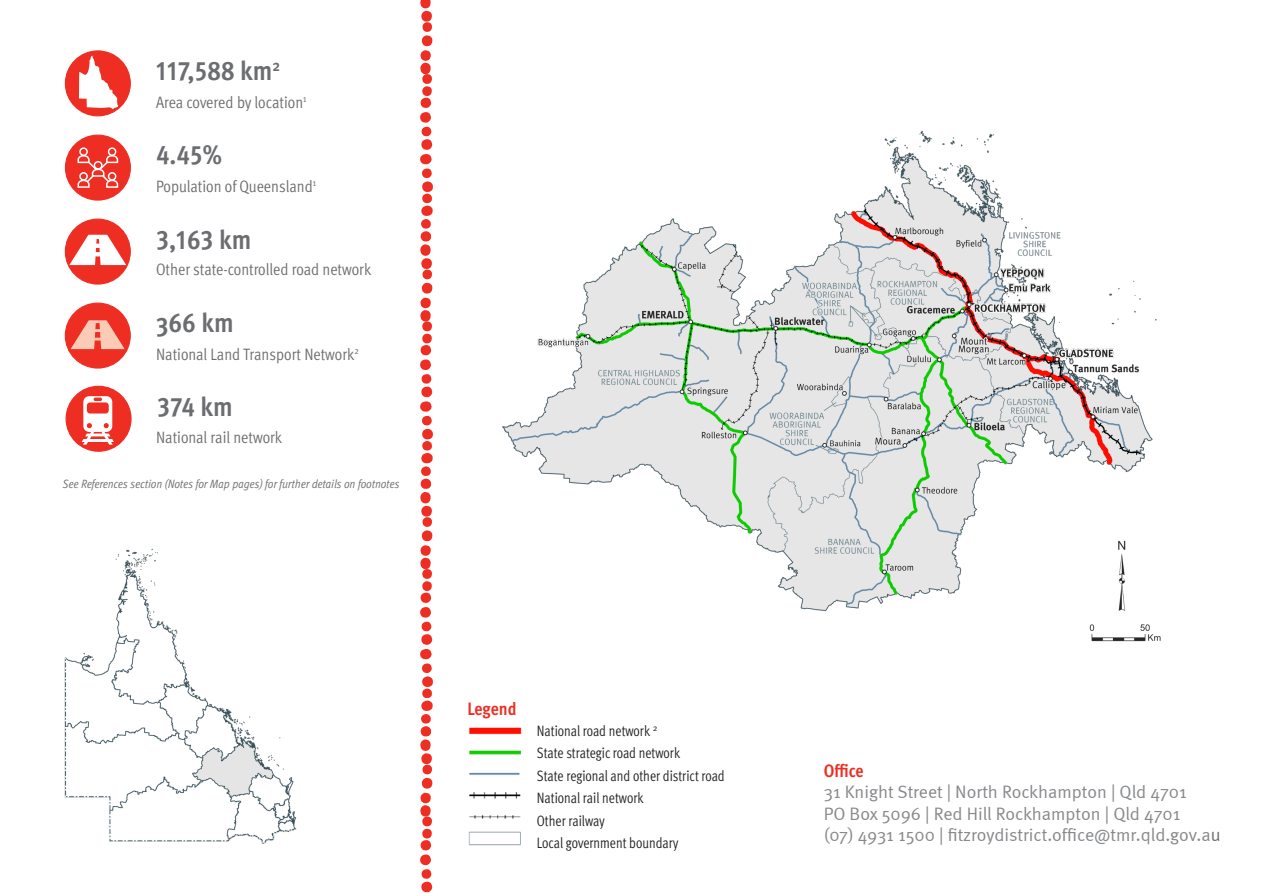
<style>
.page{position:relative;width:1263px;height:893px;background:#fff}
.page>*{position:absolute;margin:0;border:0;box-sizing:border-box;transform-origin:0 0}
.t1{font:700 condensed 27px "Meta Pro";color:#6c6d70}
.t2{font:18px/21.6px "Meta Normal";color:#87898c}
.t3{font:700 condensed 18px "Meta Pro";letter-spacing:-.005em;color:#ee2e22}
.t4{font:16.5px "Meta Pro Cond Norm";color:#6c6d70}
.t5{font:15px/22.5px "Meta Pro Cond Norm";color:#231f20;scale:.93 1}
.Header_and_footer{font:12px "Meta Pro Cond Norm Ita";color:#6c6d70}
.s1{color:#6c6d70}
</style>
<div class="page">
<svg style="left:420px;top:700px;width:13px;height:192px"></svg>
<div style="left:65px;top:51px;width:65px;height:65px;background:#ee2e22;border-radius:50%"></div>
<div style="left:65px;top:50px;width:66px;height:66px;border:1px solid #ee2e22;border-radius:50%"></div>
<svg style="left:79px;top:56px;width:39px;height:53px"></svg>
<div style="left:65px;top:135px;width:65px;height:65px;background:#ee2e22;border-radius:50%"></div>
<div style="left:65px;top:135px;width:66px;height:66px;border:1px solid #ee2e22;border-radius:50%"></div>
<div style="left:108px;top:147px;width:8px;height:9px;border:2px solid #fff;border-radius:50%"></div>
<div style="left:79px;top:147px;width:9px;height:9px;border:2px solid #fff;border-radius:50%"></div>
<svg style="left:77px;top:154px;width:42px;height:34px"></svg>
<div style="left:79px;top:172px;width:9px;height:9px;border:2px solid #fff;border-radius:50%"></div>
<div style="left:65px;top:219px;width:65px;height:65px;background:#ee2e22;border-radius:50%"></div>
<div style="left:65px;top:219px;width:66px;height:66px;border:1px solid #ee2e22;border-radius:50%"></div>
<svg style="left:69px;top:235px;width:57px;height:30px"></svg>
<div style="left:65px;top:303px;width:65px;height:65px;background:#ee2e22;border-radius:50%"></div>
<div style="left:65px;top:303px;width:66px;height:66px;border:1px solid #ee2e22;border-radius:50%"></div>
<svg style="left:67px;top:317px;width:62px;height:34px"></svg>
<div style="left:66px;top:386px;width:65px;height:65px;background:#ee2e22;border-radius:50%"></div>
<div style="left:66px;top:386px;width:66px;height:66px;border:1px solid #ee2e22;border-radius:50%"></div>
<svg style="left:82px;top:396px;width:32px;height:49px"></svg>
<img style="left:420px;top:0;width:741px;height:699px">
<div style="left:465px;top:693px;width:319px;height:164px;background:#fff"></div>
<img style="left:468px;top:727px;width:54px;height:119px">
<img style="left:64px;top:548px;width:233px;height:295px">
<h1 class="t1" style="left:156px;top:50px;width:126px">117,588 km<sup>2</sup></h1>
<p class="t4" style="left:156px;top:90px;width:152px">Area covered by location<sup>1</sup></p>
<h1 class="t1" style="left:156px;top:134px;width:67px">4.45%</h1>
<p class="t4" style="left:156px;top:174px;width:162px">Population of Queensland<sup>1</sup></p>
<h1 class="t1" style="left:156px;top:219px;width:97px">3,163 km</h1>
<p class="t4" style="left:156px;top:257px;width:217px">Other state-controlled road network</p>
<h1 class="t1" style="left:156px;top:302px;width:79px">366 km</h1>
<p class="t4" style="left:156px;top:342px;width:204px">National Land Transport Network<sup>2</sup></p>
<h1 class="t1" style="left:157px;top:385px;width:77px">374 km</h1>
<p class="t4" style="left:156px;top:425px;width:128px">National rail network</p>
<p class="Header_and_footer" style="left:62px;top:475px;width:338px">See References section (Notes for Map pages) for further details on footnotes</p>
<p class="t3" style="left:467px;top:695px;width:51px">Legend</p>
<p class="t5" style="left:537px;top:718px;width:203px">National road network <sup>2<br></sup>State strategic road network<br>State regional and other district road<br>National rail network<br>Other railway<br>Local government boundary</p>
<p class="t3" style="left:824px;top:756px;width:41px">Office</p>
<p class="t2" style="left:824px;top:781px;width:398px">31 Knight Street | North Rockhampton | Qld 4701<br>PO Box 5096 | Red Hill Rockhampton | Qld 4701<br>(07) 4931 1500 | fitzroydistrict.office@tmr.qld.gov.a<span class="s1">u</span></p>
</div>
